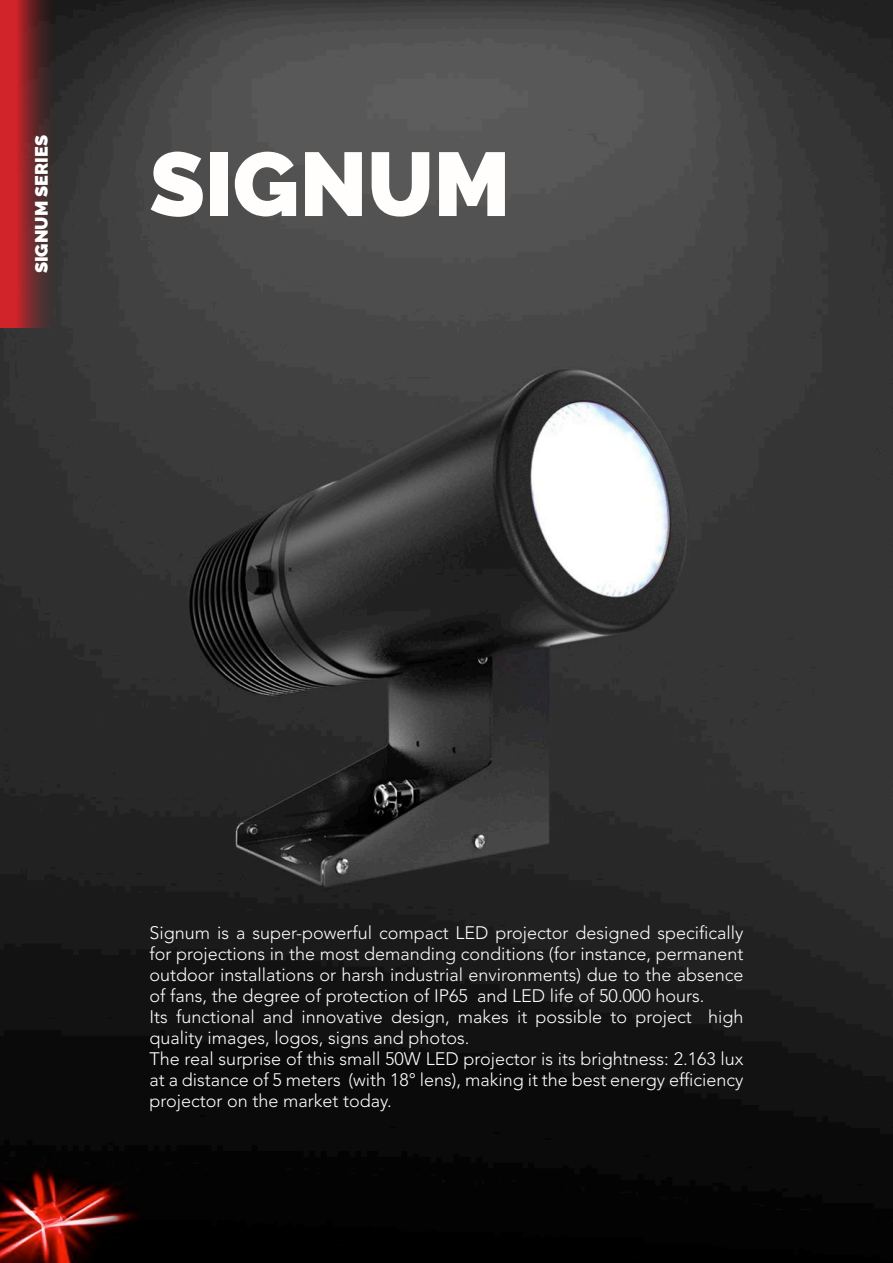
<style>
.page{position:relative;width:893px;height:1263px;background:#fff}
.page>*{position:absolute;margin:0;border:0;box-sizing:border-box;transform-origin:0 0}
.t1{font:900 90px "Raleway";letter-spacing:-.005em;color:#fffefd}
.t2{font:300 18px/21px "Avenir LT Std";color:#fffefd}
.t3{font:900 18px "Raleway";color:#fff}
</style>
<div class="page">
<img style="left:0;top:0;width:893px;height:1263px">
<svg style="left:0;top:0;width:60px;height:327px;background:#85272a"></svg>
<p class="t3" style="left:31px;top:273px;width:140px;rotate:-90deg">SIGNUM SERIES</p>
<h1 class="t1" style="left:149px;top:131px;width:362px">SIGNUM</h1>
<p class="t2" style="left:149px;top:923px;width:596px">Signum is a super-powerful compact LED projector designed specifically for projections in the most demanding conditions (for instance, permanent outdoor installations or harsh industrial environments) due to the absence of fans, the degree of protection of IP65 and LED life of 50.000 hours.<br>Its functional and innovative design, makes it possible to project high quality images, logos, signs and photos.<br>The real surprise of this small 50W LED projector is its brightness: 2.163 lux at a distance of 5 meters (with 18° lens), making it the best energy efficiency projector on the market today.</p>
</div>
